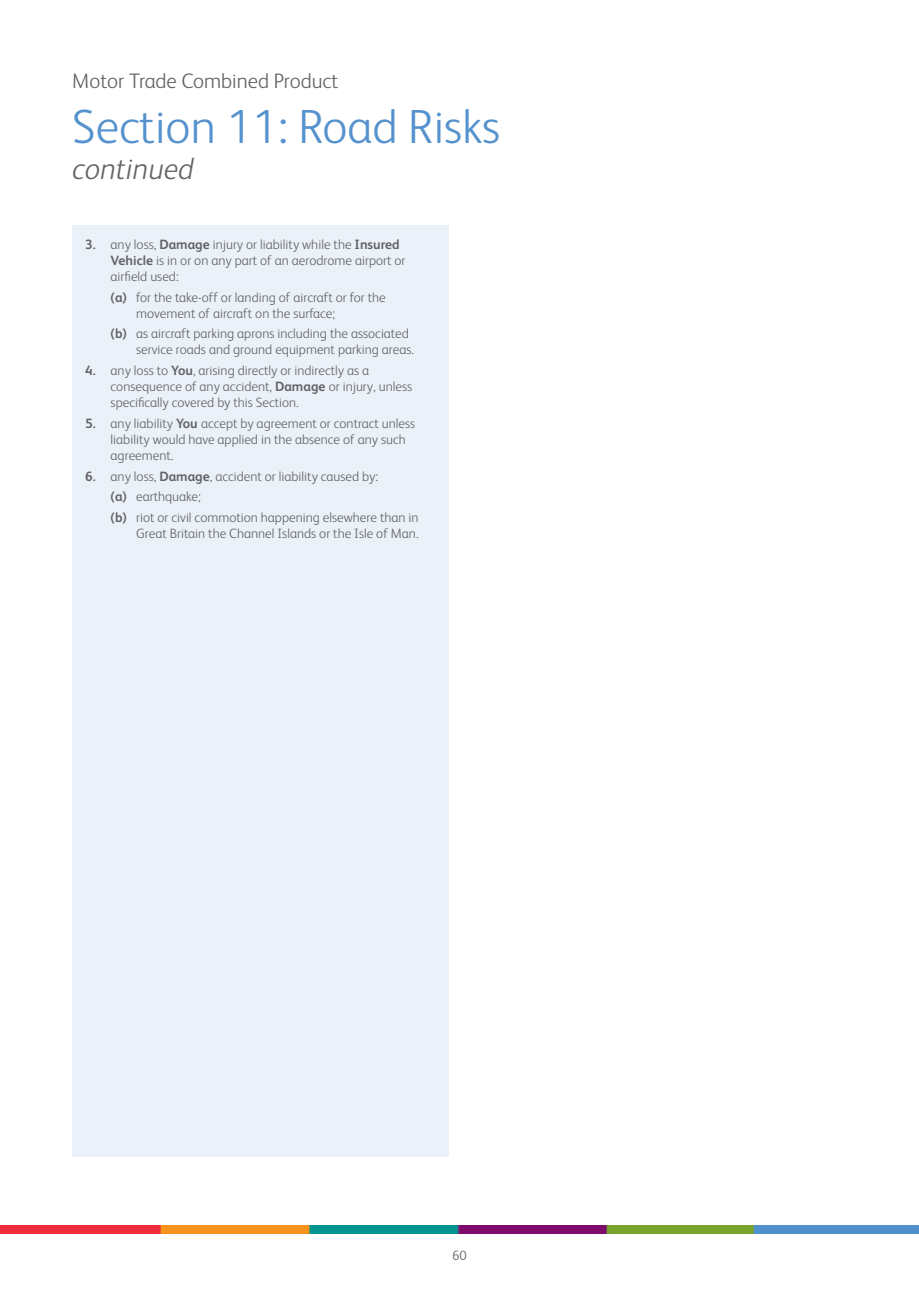
<style>
.page{position:relative;width:919px;height:1289px;background:#fff}
.page>*{position:absolute;margin:0;border:0;box-sizing:border-box;transform-origin:0 0}
.t1{font:300 48px "FS Albert";color:#5592ce}
.t2{font:italic 300 30px "FS Albert";color:#646463}
.t3{font:300 21px "FS Albert";color:#636366}
.t4{font:300 13.5px/16.2px "FS Albert";color:#636366}
.s1{font-weight:700}
</style>
<div class="page">
<img style="left:0;top:1225px;width:918px;height:8px">
<div style="left:72px;top:225px;width:377px;height:932px;background:#ebf1f9"></div>
<h3 class="t3" style="left:72px;top:67px;width:267px">Motor Trade Combined Product</h3>
<p class="t1" style="left:72px;top:95px;width:429px">Section 11: Road Risks</p>
<p class="t2" style="left:72px;top:149px;width:123px">continued</p>
<p class="t4" style="left:111px;top:235px;width:296px;text-indent:-26px"><span class="s1">3.</span> any loss, <span class="s1">Damage</span> injury or liability while the <span class="s1">Insured<br>Vehicle</span> is in or on any part of an aerodrome airport or airfield used:</p>
<p class="t4" style="left:136px;top:288px;width:251px;text-indent:-26px"><span class="s1">(a)</span> for the take-off or landing of aircraft or for the movement of aircraft on the surface;</p>
<p class="t4" style="left:136px;top:325px;width:279px;text-indent:-26px"><span class="s1">(b)</span> as aircraft parking aprons including the associated service roads and ground equipment parking areas.</p>
<p class="t4" style="left:111px;top:361px;width:303px;text-indent:-26px"><span class="s1">4.</span> any loss to <span class="s1">You</span>, arising directly or indirectly as a consequence of any accident, <span class="s1">Damage</span> or injury, unless specifically covered by this Section.</p>
<p class="t4" style="left:111px;top:414px;width:306px;text-indent:-26px"><span class="s1">5.</span> any liability <span class="s1">You</span> accept by agreement or contract unless liability would have applied in the absence of any such agreement.</p>
<p class="t4" style="left:85px;top:467px;width:294px"><span class="s1">6.</span> any loss, <span class="s1">Damage</span>, accident or liability caused by:</p>
<p class="t4" style="left:111px;top:487px;width:92px"><span class="s1">(a)</span> earthquake;</p>
<p class="t4" style="left:111px;top:508px;width:309px;text-align:right"><span class="s1">(b)</span> riot or civil commotion happening elsewhere than in<br>Great Britain the Channel Islands or the Isle of Man.</p>
<p class="t4" style="left:452px;top:1246px;width:16px">60</p>
</div>
